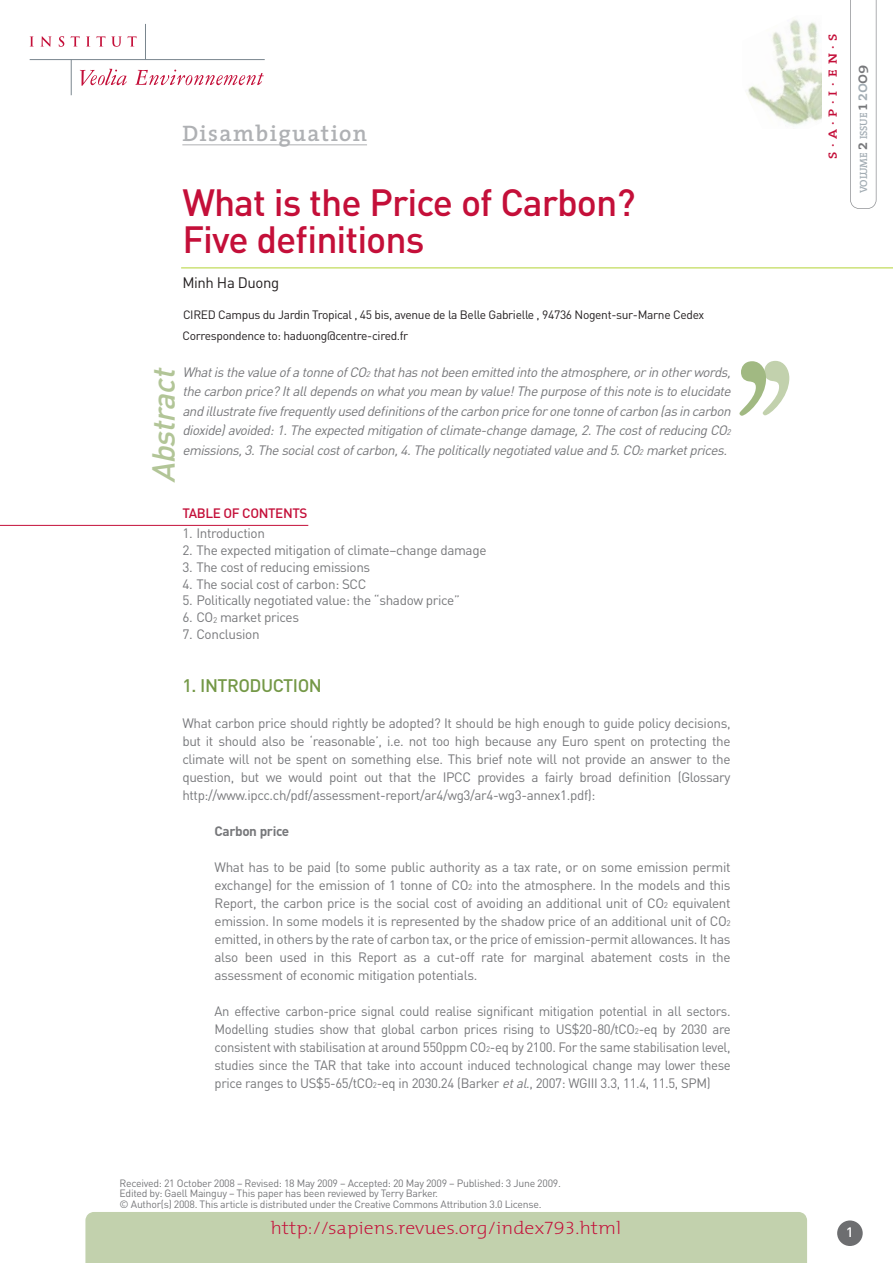
<style>
.page{position:relative;width:893px;height:1263px;background:#fff}
.page>*{position:absolute;margin:0;border:0;box-sizing:border-box;transform-origin:0 0}
.t1{font:214.65px "ITC Garamond Std";color:#a1b982}
.t2{font:500 37.5px/37.5px "DIN";letter-spacing:-.025em;color:#c40f39}
.t3{font:italic 500 31.5px "DIN";color:#b2c597}
.t4{font:600 22.5px "The Serif";letter-spacing:.06em;color:#afb1b4}
.t5{font:200 18px "The Mix";color:#c40f39;scale:1.1 1}
.t6{font:500 18px "DIN";letter-spacing:-.025em;color:#749847}
.t7{font:15px "DIN";letter-spacing:-.025em;color:#231f20}
.t8{font:13.5px/18px "DIN";letter-spacing:-.025em;color:#77787b;text-align:justify}
.t9{font:italic 13.5px/19.5px "DIN";color:#77787b;text-align:justify}
.t10{font:500 13.5px "DIN";letter-spacing:-.025em;color:#c40f39}
.t11{font:700 13.5px "DIN";letter-spacing:-.03em;color:#77787b}
.t12{font:500 13.5px "DIN";color:#fff;scale:1.1 1}
.t13{font:12px/20.4px "DIN";letter-spacing:-.025em;color:#231f20}
.t14{font:600 12px "The Serif";color:#c40f39;scale:1.2 1}
.t15{font:10.5px/10.5px "DIN";letter-spacing:-.025em;color:#77787b}
.t16{font:600 10.5px "The Serif";letter-spacing:-.03em;color:#a3adb4}
.s1{font-size:8.1px}
.s2{font-style:italic}
.s3{font-family:"The Mix Extra Light Caps";font-weight:400}
.s4{font-size:16.5px;color:#77787b}
.s5{font-size:16.5px}
.s6{font-family:"The Serif Semi Bold Caps";font-weight:400;font-size:13.5px;color:#77787b}
</style>
<div class="page">
<div style="left:837px;top:1220px;width:25px;height:26px;background:#6d6e70;border-radius:50%"></div>
<div style="left:85px;top:1212px;width:722px;height:51px;background:#c2d1ad"></div>
<svg style="left:850px;top:200px;width:26px;height:9px"></svg>
<hr style="left:181px;top:267px;width:711px;height:1px;background:#b3d334">
<svg style="left:80px;top:69px;width:47px;height:17px"></svg>
<svg style="left:135px;top:70px;width:129px;height:15px"></svg>
<svg style="left:30px;top:36px;width:4px;height:11px"></svg>
<svg style="left:40px;top:36px;width:12px;height:11px"></svg>
<svg style="left:59px;top:36px;width:5px;height:11px"></svg>
<svg style="left:71px;top:36px;width:9px;height:11px"></svg>
<svg style="left:86px;top:36px;width:4px;height:11px"></svg>
<svg style="left:96px;top:36px;width:9px;height:11px"></svg>
<svg style="left:111px;top:36px;width:25px;height:11px"></svg>
<hr style="left:30px;top:59px;width:235px;height:1px;background:#7a868e">
<hr style="left:145px;top:24px;width:1px;height:36px;background:#7a868e">
<hr style="left:71px;top:60px;width:1px;height:35px;background:#7a868e">
<hr style="left:182px;top:145px;width:185px;height:1px;background:#afb1b4">
<img style="left:748px;top:19px;width:73px;height:106px">
<hr style="left:0;top:525px;width:308px;height:1px;background:#c40f39">
<h3 class="t4" style="left:182px;top:125px;width:186px">Disambiguation</h3>
<h2 class="t2" style="left:182px;top:188px;width:454px">What is the Price of Carbon?<br>Five definitions</h2>
<p class="t7" style="left:182px;top:278px;width:98px">Minh Ha Duong</p>
<p class="t13" style="left:182px;top:306px;width:523px">CIRED Campus du Jardin Tropical , 45 bis, avenue de la Belle Gabrielle , 94736 Nogent-sur-Marne Cedex<br>Correspondence to: haduong@centre-cired.fr</p>
<p class="t9" style="left:182px;top:364px;width:552px">Whatis the value ofa tonne ofCO<span class="s1">2</span> thathas notbeen emitted into the atmosphere,orin otherwords, the carbon price? Italldepends on whatyou mean byvalue!The purpose ofthis note is to elucidate and illustrate five frequentlyused definitions ofthe carbon price forone tonne ofcarbon (as in carbon dioxide)avoided:1.The expected mitigation ofclimate-change damage,2.The costofreducing CO<span class="s1">2 </span>emissions,3.The socialcostofcarbon,4.The politicallynegotiated value and 5.CO<span class="s1">2</span> marketprices.</p>
<h3 class="t3" style="left:152px;top:483px;width:121px;rotate:-90deg">Abstract</h3>
<h1 class="t1" style="left:727px;top:298px;width:53px">’</h1>
<p class="t10" style="left:182px;top:508px;width:127px">TABLE OF CONTENTS</p>
<p class="t8" style="left:182px;top:526px;width:84px">1. Introduction</p>
<p class="t8" style="left:182px;top:543px;width:306px">2. The expected mitigation of climate–change damage</p>
<p class="t8" style="left:182px;top:559px;width:189px">3. The cost of reducing emissions</p>
<p class="t8" style="left:182px;top:576px;width:185px">4. The social cost of carbon: SCC</p>
<p class="t8" style="left:182px;top:593px;width:279px">5. Politically negotiated value: the “shadow price”</p>
<p class="t8" style="left:182px;top:610px;width:118px">6. CO<span class="s1">2</span> market prices</p>
<p class="t8" style="left:182px;top:627px;width:79px">7. Conclusion</p>
<h3 class="t6" style="left:182px;top:679px;width:141px">1. INTRODUCTION</h3>
<p class="t8" style="left:182px;top:715px;width:549px">What carbon price should rightly be adopted? It should be high enough to guide policy decisions, but it should also be ‘reasonable’, i.e. not too high because any Euro spent on protecting the climate will not be spent on something else. This brief note will not provide an answer to the question, but we would point out that the IPCC provides a fairly broad definition (Glossary http://www.ipcc.ch/pdf/assessment-report/ar4/wg3/ar4-wg3-annex1.pdf):</p>
<p class="t11" style="left:214px;top:826px;width:76px">Carbon price</p>
<p class="t8" style="left:214px;top:859px;width:517px">What has to be paid (to some public authority as a tax rate, or on some emission permit exchange) for the emission of 1 tonne of CO<span class="s1">2</span> into the atmosphere. In the models and this Report, the carbon price is the social cost of avoiding an additional unit of CO<span class="s1">2</span> equivalent emission. In some models it is represented by the shadow price of an additional unit of CO<span class="s1">2 </span>emitted, in others by the rate of carbon tax, or the price of emission-permit allowances. It has also been used in this Report as a cut-off rate for marginal abatement costs in the assessment of economic mitigation potentials.</p>
<p class="t8" style="left:214px;top:1003px;width:517px">An effective carbon-price signal could realise significant mitigation potential in all sectors.<br>Modelling studies show that global carbon prices rising to US$20-80/tCO<span class="s1">2</span>-eq by 2030 are consistent with stabilisation at around 550ppm CO<span class="s1">2</span>-eq by 2100. For the same stabilisation level, studies since the TAR that take into account induced technological change may lower these price ranges to US$5-65/tCO<span class="s1">2</span>-eq in 2030.24 (Barker <span class="s2">etal</span>., 2007: WGIII 3.3, 11.4, 11.5, SPM)</p>
<p class="t15" style="left:120px;top:1179px;width:443px">Received: 21 October 2008 – Revised: 18 May 2009 – Accepted: 20 May 2009 – Published: 3 June 2009.<br>Edited by: Gaell Mainguy – This paper has been reviewed by Terry Barker.<br>© Author(s) 2008. This article is distributed under the Creative Commons Attribution 3.0 License.</p>
<h3 class="t5" style="left:270px;top:1221px;width:320px">http://sapiens.revues.org/index<span class="s3">793</span>.html</h3>
<p class="t14" style="left:828px;top:159px;width:105px;rotate:-90deg">S.A.P.I.EN.S</p>
<p class="t16" style="left:859px;top:193px;width:130px;rotate:-90deg">VOLUME <span class="s4">2</span> ISSUE <span class="s4">1</span> <span class="s5">20</span><span class="s4">0</span><span class="s6">9</span></p>
<p class="t12" style="left:846px;top:1228px;width:9px">1</p>
</div>
